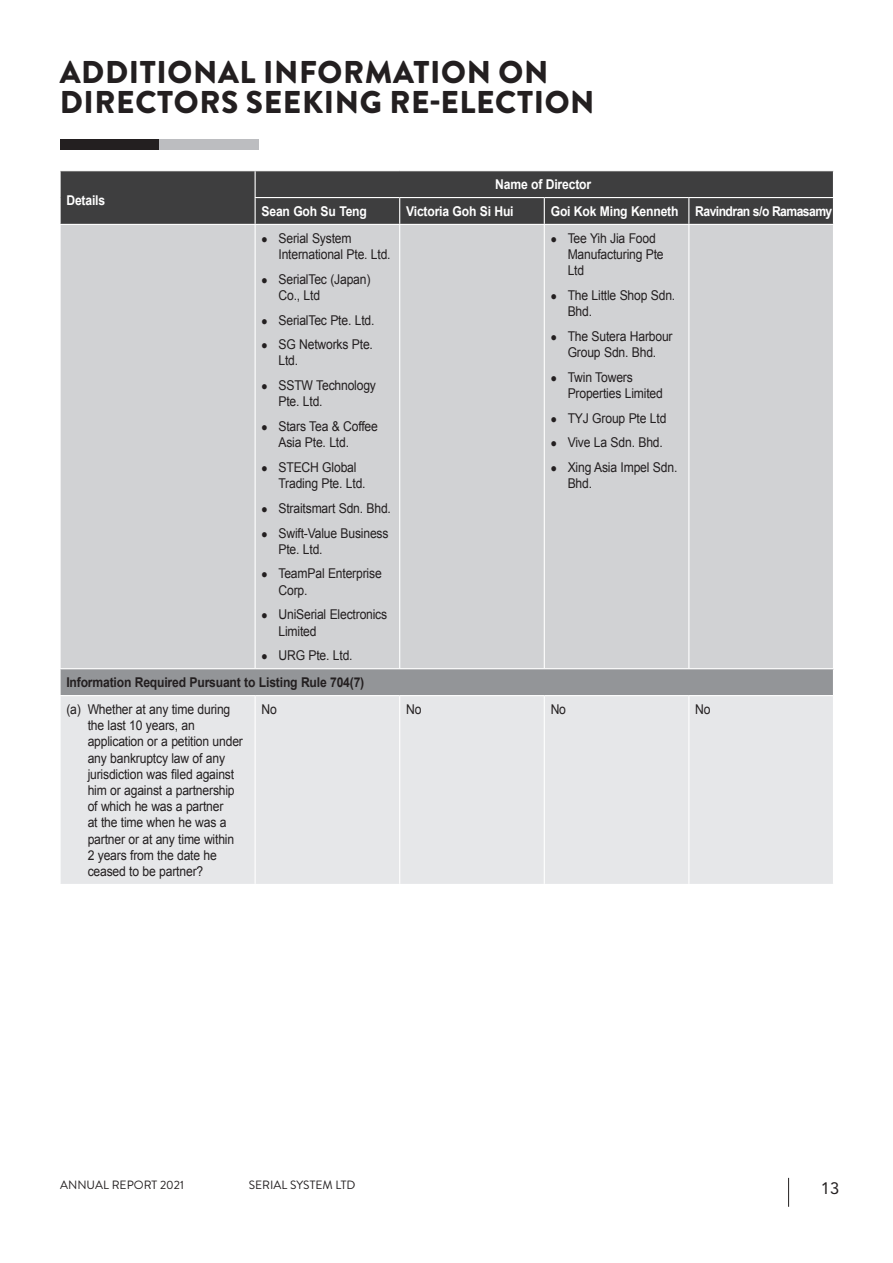
<style>
.page{position:relative;width:893px;height:1263px;background:#fff}
.page>*{position:absolute;margin:0;border:0;box-sizing:border-box;transform-origin:0 0}
.t1{font:900 31.5px/30px "Brandon Grotesque";letter-spacing:.02em;color:#231f20}
.t2{font:16.5px "Avenir LT Std";color:#231f20}
.t3{font:13.5px/16.2px "Arial";letter-spacing:-.015em;color:#231f20;scale:.9 1}
.t4{font:700 13.5px "Arial";letter-spacing:-.015em;color:#fff;scale:.9 1}
.t5{font:700 13.5px "Arial";letter-spacing:-.015em;color:#231f20;scale:.9 1}
.t6{font:700 13.5px "Arial";letter-spacing:-.045em;color:#fff;scale:.9 1}
.t7{font:12px "Brandon Grotesque";color:#231f20}
</style>
<div class="page">
<div style="left:60px;top:139px;width:100px;height:11px;background:#231f20"></div>
<div style="left:159px;top:139px;width:100px;height:11px;background:#bcbdc0"></div>
<svg style="left:788px;top:1178px;width:1px;height:29px"></svg>
<div style="left:61px;top:225px;width:772px;height:443px;background:#d1d2d4"></div>
<div style="left:60px;top:669px;width:773px;height:27px;background:#939598"></div>
<div style="left:61px;top:696px;width:772px;height:188px;background:#e6e7e9"></div>
<svg style="left:60px;top:171px;width:774px;height:53px;background:#434344"></svg>
<hr style="left:255px;top:225px;width:1px;height:443px;background:#fff">
<hr style="left:399px;top:225px;width:1px;height:443px;background:#fff">
<hr style="left:544px;top:225px;width:1px;height:443px;background:#fff">
<hr style="left:688px;top:225px;width:1px;height:443px;background:#fff">
<hr style="left:59px;top:669px;width:2px;height:26px;background:#fff">
<hr style="left:59px;top:695px;width:196px;height:1px;background:#fff">
<hr style="left:255px;top:695px;width:145px;height:1px;background:#fff">
<hr style="left:255px;top:696px;width:1px;height:188px;background:#fff">
<hr style="left:400px;top:695px;width:144px;height:1px;background:#fff">
<hr style="left:399px;top:696px;width:1px;height:188px;background:#fff">
<hr style="left:544px;top:695px;width:145px;height:1px;background:#fff">
<hr style="left:544px;top:696px;width:1px;height:188px;background:#fff">
<hr style="left:689px;top:695px;width:145px;height:1px;background:#fff">
<hr style="left:688px;top:696px;width:1px;height:188px;background:#fff">
<h1 class="t1" style="left:60px;top:57px;width:536px">ADDITIONAL INFORMATION ON<br>DIRECTORS SEEKING RE-ELECTION</h1>
<p class="t4" style="left:66px;top:193px;width:45px">Details</p>
<p class="t4" style="left:495px;top:177px;width:108px">Name of Director</p>
<p class="t4" style="left:261px;top:204px;width:119px">Sean Goh Su Teng</p>
<p class="t4" style="left:406px;top:204px;width:121px">Victoria Goh Si Hui</p>
<p class="t6" style="left:551px;top:204px;width:314px">Goi Kok Ming Kenneth Ravindran s/o Ramasamy</p>
<p class="t3" style="left:278px;top:230px;width:126px;text-indent:-17px">● Serial System<br>International Pte. Ltd.</p>
<p class="t3" style="left:278px;top:271px;width:104px;text-indent:-17px">● SerialTec (Japan)<br>Co., Ltd</p>
<p class="t3" style="left:261px;top:312px;width:127px">● SerialTec Pte. Ltd.</p>
<p class="t3" style="left:278px;top:336px;width:107px;text-indent:-17px">● SG Networks Pte.<br>Ltd.</p>
<p class="t3" style="left:278px;top:377px;width:110px;text-indent:-17px">● SSTW Technology<br>Pte. Ltd.</p>
<p class="t3" style="left:278px;top:418px;width:112px;text-indent:-17px">● Stars Tea &amp; Coffee<br>Asia Pte. Ltd.</p>
<p class="t3" style="left:278px;top:459px;width:98px;text-indent:-17px">● STECH Global<br>Trading Pte. Ltd.</p>
<p class="t3" style="left:261px;top:500px;width:145px">● Straitsmart Sdn. Bhd.</p>
<p class="t3" style="left:278px;top:525px;width:124px;text-indent:-17px">● Swift-Value Business<br>Pte. Ltd.</p>
<p class="t3" style="left:278px;top:566px;width:116px;text-indent:-17px">● TeamPal Enterprise<br>Corp.</p>
<p class="t3" style="left:278px;top:607px;width:122px;text-indent:-17px">● UniSerial Electronics<br>Limited</p>
<p class="t3" style="left:261px;top:647px;width:103px">● URG Pte. Ltd.</p>
<p class="t3" style="left:568px;top:230px;width:108px;text-indent:-17px">● Tee Yih Jia Food<br>Manufacturing Pte<br>Ltd</p>
<p class="t3" style="left:568px;top:287px;width:121px;text-indent:-17px">● The Little Shop Sdn.<br>Bhd.</p>
<p class="t3" style="left:551px;top:328px;width:137px;text-align:center">● The Sutera Harbour<br>Group Sdn. Bhd.</p>
<p class="t3" style="left:568px;top:369px;width:107px;text-indent:-17px">● Twin Towers<br>Properties Limited</p>
<p class="t3" style="left:551px;top:410px;width:130px">● TYJ Group Pte Ltd</p>
<p class="t3" style="left:551px;top:434px;width:126px">● Vive La Sdn. Bhd.</p>
<p class="t3" style="left:568px;top:459px;width:123px;text-indent:-17px">● Xing Asia Impel Sdn.<br>Bhd.</p>
<p class="t5" style="left:66px;top:675px;width:332px">Information Required Pursuant to Listing Rule 704(7)</p>
<p class="t3" style="left:88px;top:701px;width:174px;text-indent:-21px">(a) Whether at any time during the last 10 years, an application or a petition under any bankruptcy law of any jurisdiction was filed against him or against a partnership of which he was a partner<br>at the time when he was a partner or at any time within<br>2 years from the date he ceased to be partner?</p>
<p class="t3" style="left:261px;top:701px;width:19px">No</p>
<p class="t3" style="left:406px;top:701px;width:19px">No</p>
<p class="t3" style="left:551px;top:701px;width:19px">No</p>
<p class="t3" style="left:695px;top:701px;width:19px">No</p>
<p class="t7" style="left:60px;top:1178px;width:125px">ANNUAL REPORT 2021</p>
<p class="t7" style="left:249px;top:1178px;width:108px">SERIAL SYSTEM LTD</p>
<p class="t2" style="left:821px;top:1179px;width:20px">13</p>
</div>
